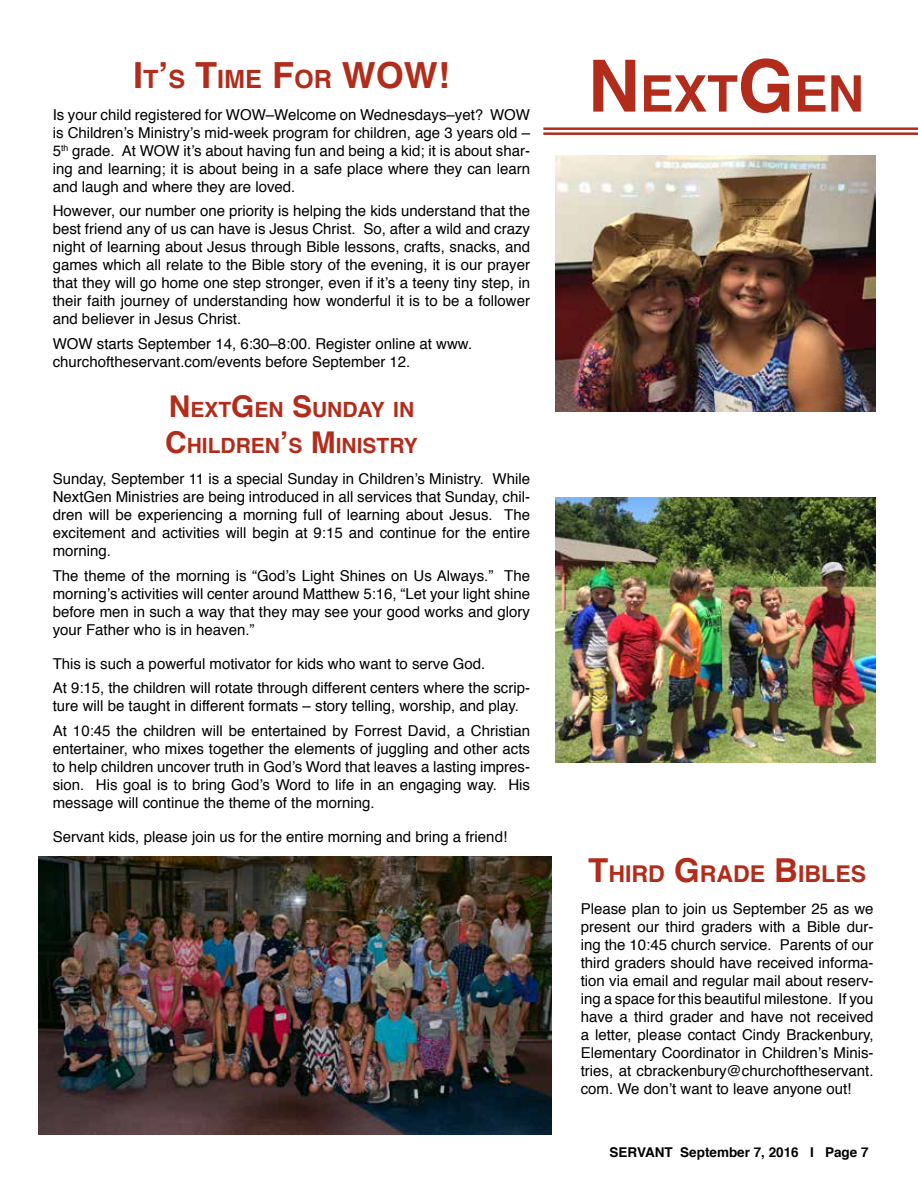
<style>
.page{position:relative;width:918px;height:1188px;background:#fff}
.page>*{position:absolute;margin:0;border:0;box-sizing:border-box;transform-origin:0 0}
.t1{font:700 50.4px "Helvetica";color:#b22c1b}
.t2{font:700 36px "Helvetica";color:#b22c1b}
.t3{font:700 23.1px "Helvetica";color:#b22c1b}
.t4{font:700 21px/36px "Helvetica";color:#b22c1b}
.t5{font:15px/18px "Helvetica";color:#000;text-align:justify}
.t6{font:700 13.5px "Helvetica";color:#000}
.s1{font-size:25.2px}
.s2{font-size:30px}
.s3{font-size:72px}
.s4{font-size:33px}
</style>
<div class="page">
<hr style="left:543px;top:132px;width:375px;height:3px;background:#b22c1b">
<hr style="left:543px;top:127px;width:375px;height:3px;background:#b22c1b">
<img style="left:39px;top:857px;width:513px;height:277px">
<img style="left:555px;top:156px;width:321px;height:256px">
<img style="left:555px;top:497px;width:321px;height:266px">
<h2 class="t2" style="left:133px;top:46px;width:242px">I<span class="s1">T</span>’<span class="s1">S</span> T<span class="s1">IME</span> F<span class="s1">OR</span> WOW</h2>
<h2 class="t2" style="left:438px;top:46px;width:13px">!</h2>
<p class="t5" style="left:53px;top:106px;width:479px">Is your child registered for WOW–Welcome on Wednesdays–yet? WOW is Children’s Ministry’s mid-week program for children, age 3 years old – 5<sup>th</sup> grade. At WOW it’s about having fun and being a kid; it is about shar&shy;ing and learning; it is about being in a safe place where they can learn and laugh and where they are loved.</p>
<p class="t5" style="left:53px;top:203px;width:479px">However, our number one priority is helping the kids understand that the best friend any of us can have is Jesus Christ. So, after a wild and crazy night of learning about Jesus through Bible lessons, crafts, snacks, and games which all relate to the Bible story of the evening, it is our prayer that they will go home one step stronger, even if it’s a teeny tiny step, in their faith journey of understanding how wonderful it is to be a follower and believer in Jesus Christ.</p>
<p class="t5" style="left:53px;top:335px;width:421px">WOW starts September 14, 6:30–8:00. Register online at www. churchoftheservant.com/events before September 12.</p>
<h3 class="t4" style="left:165px;top:392px;width:254px"><span class="s2">N</span> EXT<span class="s2">G</span> EN <span class="s2">S</span>UNDAY IN<br><span class="s2">C</span>HILDREN<span class="s2">’</span>S <span class="s2">M</span>INISTRY</h3>
<p class="t5" style="left:53px;top:470px;width:479px">Sunday, September 11 is a special Sunday in Children’s Ministry. While NextGen Ministries are being introduced in all services that Sunday, chil&shy;dren will be experiencing a morning full of learning about Jesus. The excitement and activities will begin at 9:15 and continue for the entire morning.</p>
<p class="t5" style="left:53px;top:567px;width:479px">The theme of the morning is “God’s Light Shines on Us Always.” The morning’s activities will center around Matthew 5:16, “Let your light shine before men in such a way that they may see your good works and glory your Father who is in heaven.”</p>
<p class="t5" style="left:53px;top:652px;width:479px;line-height:24.8px">This is such a powerful motivator for kids who want to serve God.<br>At 9:15, the children will rotate through different centers where the scrip-</p>
<p class="t5" style="left:53px;top:694px;width:479px;line-height:24.8px">ture will be taught in different formats – story telling, worship, and play.<br>At 10:45 the children will be entertained by Forrest David, a Christian</p>
<p class="t5" style="left:53px;top:740px;width:479px">entertainer, who mixes together the elements of juggling and other acts to help children uncover truth in God’s Word that leaves a lasting impres&shy;sion. His goal is to bring God’s Word to life in an engaging way. His message will continue the theme of the morning.</p>
<p class="t5" style="left:53px;top:828px;width:456px">Servant kids, please join us for the entire morning and bring a friend!</p>
<h1 class="t1" style="left:588px;top:53px;width:278px"><span class="s3">N</span> EXT<span class="s3">G</span> EN</h1>
<h3 class="t3" style="left:588px;top:855px;width:279px"><span class="s4">T</span>HIRD <span class="s4">G</span> RADE <span class="s4">B</span>IBLES</h3>
<p class="t5" style="left:581px;top:900px;width:294px">Please plan to join us September 25 as we present our third graders with a Bible dur&shy;ing the 10:45 church service. Parents of our third graders should have received informa&shy;tion via email and regular mail about reserv&shy;ing a space for this beautiful milestone. If you have a third grader and have not received a letter, please contact Cindy Brackenbury, Elementary Coordinator in Children’s Minis&shy;tries, at cbrackenbury@churchoftheservant. com. We don’t want to leave anyone out!</p>
<p class="t6" style="left:609px;top:1142px;width:261px">SERVANT September 7, 2016 I Page 7</p>
</div>
